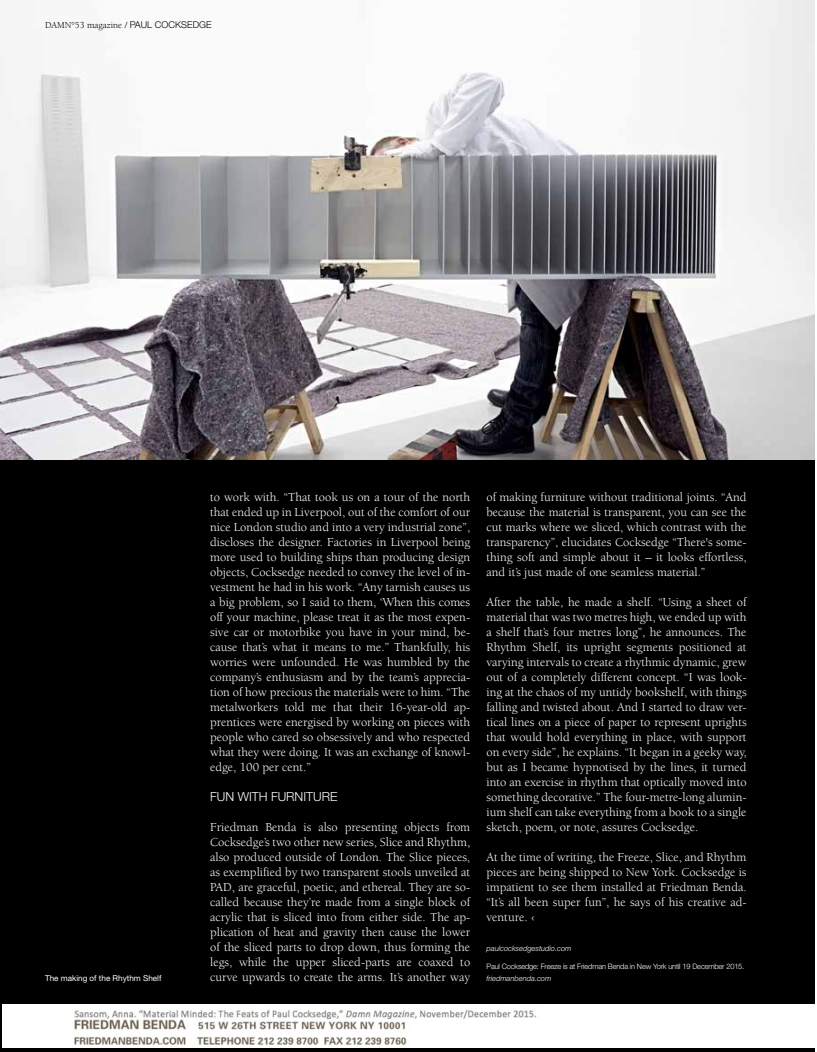
<style>
.page{position:relative;width:817px;height:1052px;background:#fff}
.page>*{position:absolute;margin:0;border:0;box-sizing:border-box;transform-origin:0 0}
.t1{font:12.5px/15px "Berkeley";color:#fff;text-align:justify}
.t2{font:300 12.5px "Helvetica Neue";color:#fff}
.t3{font:9.38px "Berkeley";color:#000}
.t4{font:8.12px "Helvetica Neue";color:#fff}
.t5{font:300 7.5px "Helvetica Neue";letter-spacing:-.02em;color:#fff}
.t6{font:italic 300 7.5px "Helvetica Neue";color:#fff}
.s1{font-family:"Helvetica Neue";font-weight:300}
</style>
<div class="page">
<div style="left:0;top:0;width:814px;height:1052px;background:#000"></div>
<img style="left:0;top:0;width:814px;height:459px">
<img style="left:2px;top:1004px;width:812px;height:43px">
<p class="t3" style="left:45px;top:20px;width:168px">DAMN°53 magazine / <span class="s1">PAUL COCKSEDGE</span></p>
<p class="t4" style="left:45px;top:973px;width:118px">The making of the Rhythm Shelf</p>
<p class="t1" style="left:210px;top:489px;width:262px">to work with. “That took us on a tour of the north that ended up in Liverpool, out of the comfort of our nice London studio and into a very industrial zone”, discloses the designer. Factories in Liverpool being more used to building ships than producing design objects, Cocksedge needed to convey the level of in&shy;vestment he had in his work. “Any tarnish causes us a big problem, so I said to them, ‘When this comes off your machine, please treat it as the most expen&shy;sive car or motorbike you have in your mind, be&shy;cause that’s what it means to me.” Thankfully, his worries were unfounded. He was humbled by the company’s enthusiasm and by the team’s apprecia&shy;tion of how precious the materials were to him. “The metalworkers told me that their 16-year-old ap&shy;prentices were energised by working on pieces with people who cared so obsessively and who respected what they were doing. It was an exchange of knowl&shy;edge, 100 per cent.”</p>
<p class="t2" style="left:210px;top:788px;width:129px">FUN WITH FURNITURE</p>
<p class="t1" style="left:210px;top:819px;width:262px">Friedman Benda is also presenting objects from Cocksedge’s two other new series, Slice and Rhythm, also produced outside of London. The Slice pieces, as exemplified by two transparent stools unveiled at PAD, are graceful, poetic, and ethereal. They are so&shy;called because they’re made from a single block of acrylic that is sliced into from either side. The ap&shy;plication of heat and gravity then cause the lower of the sliced parts to drop down, thus forming the legs, while the upper sliced-parts are coaxed to curve upwards to create the arms. It’s another way</p>
<p class="t1" style="left:486px;top:489px;width:262px">of making furniture without traditional joints. “And because the material is transparent, you can see the cut marks where we sliced, which contrast with the transparency”, elucidates Cocksedge “There's some&shy;thing soft and simple about it – it looks effortless, and it’s just made of one seamless material.”</p>
<p class="t1" style="left:486px;top:594px;width:262px">After the table, he made a shelf. “Using a sheet of material that was two metres high, we ended up with a shelf that’s four metres long”, he announces. The Rhythm Shelf, its upright segments positioned at varying intervals to create a rhythmic dynamic, grew out of a completely different concept. “I was look&shy;ing at the chaos of my untidy bookshelf, with things falling and twisted about. And I started to draw ver&shy;tical lines on a piece of paper to represent uprights that would hold everything in place, with support on every side”, he explains. “It began in a geeky way, but as I became hypnotised by the lines, it turned into an exercise in rhythm that optically moved into something decorative.” The four-metre-long alumin&shy;ium shelf can take everything from a book to a single sketch, poem, or note, assures Cocksedge.</p>
<p class="t1" style="left:486px;top:849px;width:262px">At the time of writing, the Freeze, Slice, and Rhythm pieces are being shipped to New York. Cocksedge is impatient to see them installed at Friedman Benda. “It’s all been super fun”, he says of his creative ad&shy;venture. ‹</p>
<p class="t6" style="left:486px;top:943px;width:87px">paulcocksedgestudio.com</p>
<p class="t5" style="left:486px;top:962px;width:259px">Paul Cocksedge: Freeze is at Friedman Benda in New York until 19 December 2015.</p>
<p class="t6" style="left:486px;top:973px;width:66px">friedmanbenda.com</p>
</div>
